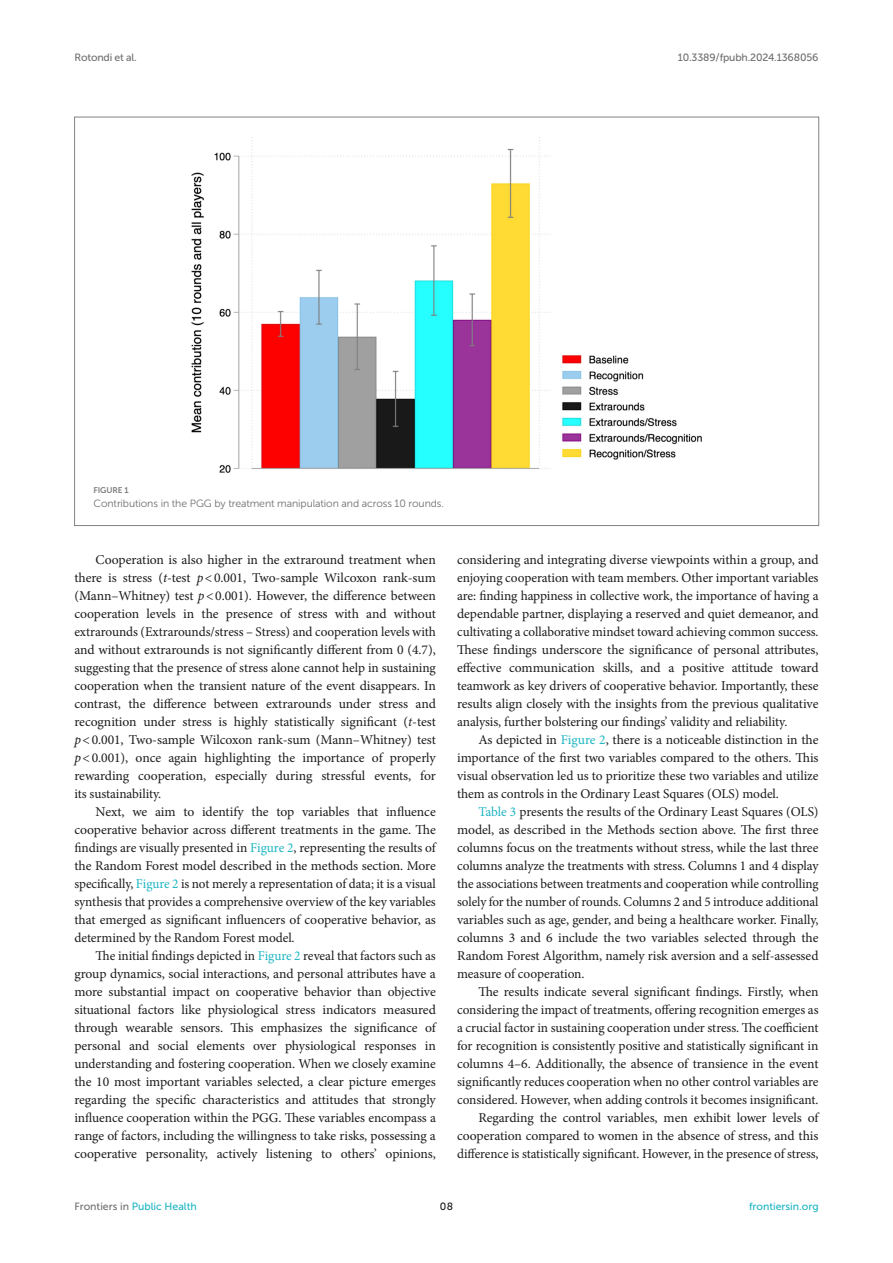
<style>
.page{position:relative;width:893px;height:1263px;background:#fff}
.page>*{position:absolute;margin:0;border:0;box-sizing:border-box;transform-origin:0 0}
.TEXT{font:13.5px/18px "Minion Pro";letter-spacing:-.005em;color:#1b1c1b;text-align:justify}
.FIG_LEG{font:10.5px "Museo Sans 300";letter-spacing:-.01em;color:#706f70}
.t1{font:10.5px "Museo Sans 500";letter-spacing:-.015em;color:#706f70}
.t2{font:10.5px "Museo Sans 500";color:#1db5c3}
.t3{font:10.5px "Museo Sans 500";color:#1b1c1b}
.FIG_HD{font:8.25px "Museo Sans 700";letter-spacing:-.01em;color:#7e7f7f}
.s1{font-style:italic}
.s2{color:#1db5c3}
.s3{color:#706f70}
</style>
<div class="page">
<img style="left:191px;top:137px;width:511px;height:336px">
<p class="t1" style="left:74px;top:51px;width:64px">Rotondi et al.</p>
<p class="t1" style="left:678px;top:51px;width:142px">10.3389/fpubh.2024.1368056</p>
<p class="FIG_HD" style="left:94px;top:486px;width:37px">FIGURE 1</p>
<p class="FIG_LEG" style="left:94px;top:497px;width:352px">Contributions in the PGG by treatment manipulation and across 10 rounds.</p>
<p class="TEXT" style="left:74px;top:551px;width:363px;text-indent:21px">Cooperation is also higher in the extraround treatment when there is stress (<span class="s1">t</span>-test <span class="s1">p</span>&lt;0.001, Two-sample Wilcoxon rank-sum (Mann–Whitney) test <span class="s1">p</span>&lt;0.001). However, the difference between cooperation levels in the presence of stress with and without extrarounds (Extrarounds/stress – Stress) and cooperation levels with and without extrarounds is not significantly different from 0 (4.7), suggesting that the presence of stress alone cannot help in sustaining cooperation when the transient nature of the event disappears. In contrast, the difference between extrarounds under stress and recognition under stress is highly statistically significant (<span class="s1">t</span>-test <span class="s1">p</span>&lt;0.001, Two-sample Wilcoxon rank-sum (Mann–Whitney) test <span class="s1">p</span>&lt;0.001), once again highlighting the importance of properly rewarding cooperation, especially during stressful events, for its sustainability.</p>
<p class="TEXT" style="left:74px;top:803px;width:363px;text-indent:21px">Next, we aim to identify the top variables that influence cooperative behavior across different treatments in the game. The findings are visually presented in <span class="s2">Figure 2</span>, representing the results of the Random Forest model described in the methods section. More specifically, <span class="s2">Figure 2</span> is not merely a representation of data; it is a visual synthesis that provides a comprehensive overview of the key variables that emerged as significant influencers of cooperative behavior, as determined by the Random Forest model.</p>
<p class="TEXT" style="left:74px;top:947px;width:363px;text-indent:21px">The initial findings depicted in <span class="s2">Figure 2</span> reveal that factors such as group dynamics, social interactions, and personal attributes have a more substantial impact on cooperative behavior than objective situational factors like physiological stress indicators measured through wearable sensors. This emphasizes the significance of personal and social elements over physiological responses in understanding and fostering cooperation. When we closely examine the 10 most important variables selected, a clear picture emerges regarding the specific characteristics and attitudes that strongly influence cooperation within the PGG. These variables encompass a range of factors, including the willingness to take risks, possessing a cooperative personality, actively listening to others’ opinions,</p>
<p class="TEXT" style="left:457px;top:551px;width:363px">considering and integrating diverse viewpoints within a group, and enjoying cooperation with team members. Other important variables are: finding happiness in collective work, the importance of having a dependable partner, displaying a reserved and quiet demeanor, and cultivating a collaborative mindset toward achieving common success.<br>These findings underscore the significance of personal attributes, effective communication skills, and a positive attitude toward teamwork as key drivers of cooperative behavior. Importantly, these results align closely with the insights from the previous qualitative analysis, further bolstering our findings’ validity and reliability.</p>
<p class="TEXT" style="left:457px;top:731px;width:363px;text-indent:21px">As depicted in <span class="s2">Figure 2</span>, there is a noticeable distinction in the importance of the first two variables compared to the others. This visual observation led us to prioritize these two variables and utilize them as controls in the Ordinary Least Squares (OLS) model.</p>
<p class="TEXT" style="left:457px;top:803px;width:363px;text-indent:21px"><span class="s2">Table 3</span> presents the results of the Ordinary Least Squares (OLS) model, as described in the Methods section above. The first three columns focus on the treatments without stress, while the last three columns analyze the treatments with stress. Columns 1 and 4 display the associations between treatments and cooperation while controlling solely for the number of rounds. Columns 2 and 5 introduce additional variables such as age, gender, and being a healthcare worker. Finally, columns 3 and 6 include the two variables selected through the Random Forest Algorithm, namely risk aversion and a self-assessed measure of cooperation.</p>
<p class="TEXT" style="left:457px;top:983px;width:363px;text-indent:21px">The results indicate several significant findings. Firstly, when considering the impact of treatments, offering recognition emerges as a crucial factor in sustaining cooperation under stress. The coefficient for recognition is consistently positive and statistically significant in columns 4–6. Additionally, the absence of transience in the event significantly reduces cooperation when no other control variables are considered. However, when adding controls it becomes insignificant.</p>
<p class="TEXT" style="left:457px;top:1109px;width:363px;text-indent:21px">Regarding the control variables, men exhibit lower levels of cooperation compared to women in the absence of stress, and this difference is statistically significant. However, in the presence of stress,</p>
<p class="t2" style="left:74px;top:1200px;width:124px"><span class="s3">Frontiers in</span> Public Health</p>
<p class="t3" style="left:440px;top:1200px;width:15px">08</p>
<p class="t2" style="left:749px;top:1200px;width:71px">frontiersin.org</p>
</div>
